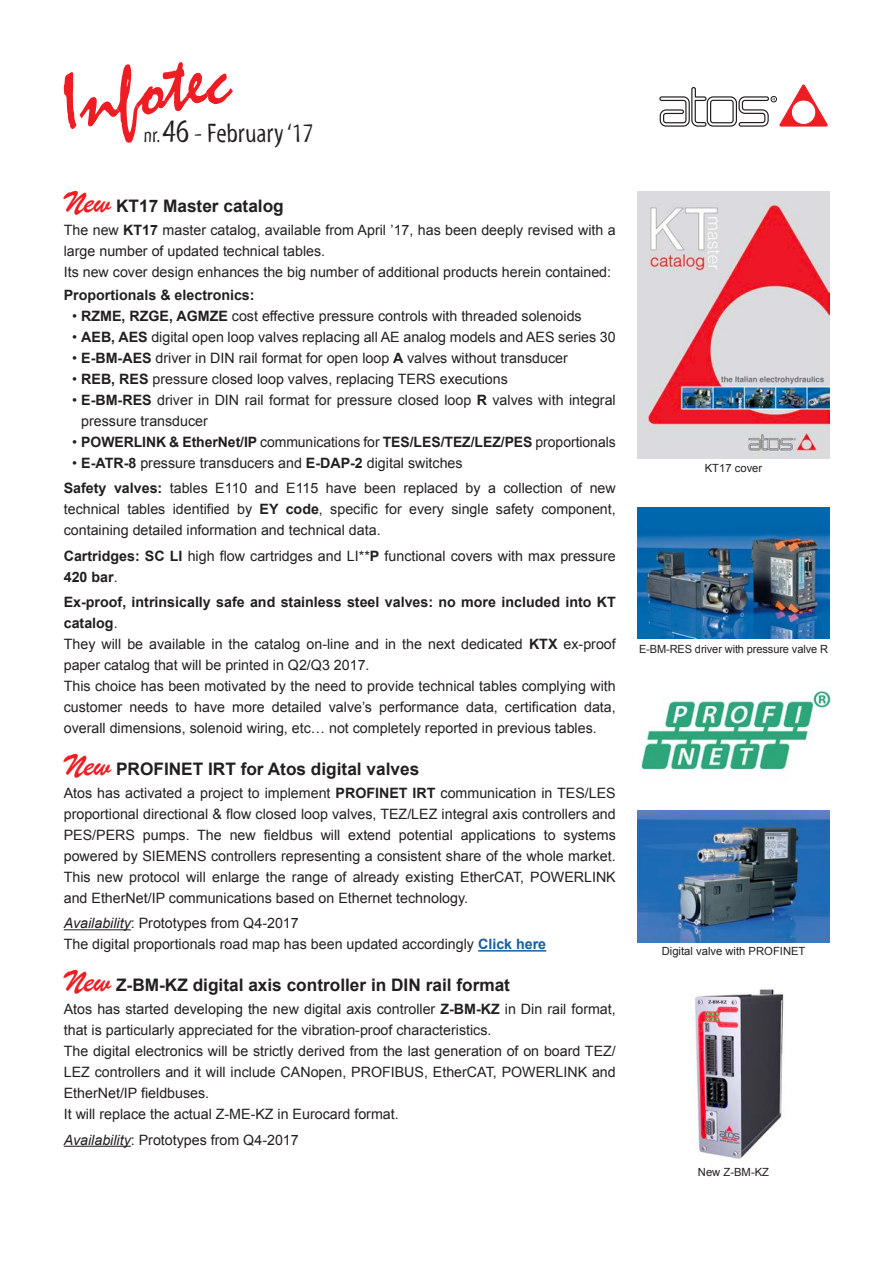
<style>
.page{position:relative;width:893px;height:1263px;background:#fff}
.page>*{position:absolute;margin:0;border:0;box-sizing:border-box;transform-origin:0 0}
.t1{font:27px "Myriad Tilt";color:#231f20}
.t2{font:700 17.25px "Arial";color:#231f20}
.t3{font:14.25px/21px "Arial";color:#231f20}
.t4{font:700 14.25px/21px "Arial";color:#231f20}
.t5{font:11.25px "Arial";color:#231f20}
.s1{font-size:21px}
.s2{font-size:33px}
.s3{font-family:"Brush Script BT";font-weight:400;font-size:30px;color:#ee1d23}
.s4{font-weight:700}
.s5{font-weight:400}
.s6{font-style:italic}
.s7{font-weight:700;color:#175d9e}
</style>
<div class="page">
<svg style="left:659px;top:85px;width:168px;height:42px"></svg>
<hr style="left:64px;top:929px;width:67px;height:1px;background:#231f20">
<hr style="left:478px;top:950px;width:68px;height:1px;background:#175d9e">
<hr style="left:64px;top:1146px;width:67px;height:1px;background:#231f20">
<img style="left:638px;top:507px;width:191px;height:132px">
<img style="left:641px;top:687px;width:190px;height:85px">
<svg style="left:64px;top:62px;width:169px;height:81px"></svg>
<img style="left:638px;top:810px;width:191px;height:132px">
<img style="left:695px;top:989px;width:89px;height:170px">
<img style="left:638px;top:191px;width:191px;height:268px">
<p class="t1" style="left:143px;top:118px;width:172px"><span class="s1">nr.</span> <span class="s2">46</span> - February ‘17</p>
<p class="t2" style="left:64px;top:194px;width:222px"><span class="s3">New</span> KT17 Master catalog</p>
<p class="t3" style="left:64px;top:220px;width:553px">The new <span class="s4">KT17</span> master catalog, available from April ’17, has been deeply revised with a large number of updated technical tables.</p>
<p class="t3" style="left:64px;top:262px;width:549px">Its new cover design enhances the big number of additional products herein contained:</p>
<p class="t4" style="left:64px;top:285px;width:192px">Proportionals &amp; electronics:</p>
<p class="t3" style="left:72px;top:306px;width:511px">• <span class="s4">RZME, RZGE, AGMZE</span> cost effective pressure controls with threaded solenoids</p>
<p class="t3" style="left:72px;top:327px;width:545px">• <span class="s4">AEB, AES</span> digital open loop valves replacing all AE analog models and AES series 30</p>
<p class="t3" style="left:72px;top:348px;width:497px">• <span class="s4">E-BM-AES</span> driver in DIN rail format for open loop <span class="s4">A</span> valves without transducer</p>
<p class="t3" style="left:72px;top:369px;width:437px">• <span class="s4">REB, RES</span> pressure closed loop valves, replacing TERS executions</p>
<p class="t3" style="left:81px;top:390px;width:536px;text-indent:-9px">• <span class="s4">E-BM-RES</span> driver in DIN rail format for pressure closed loop <span class="s4">R</span> valves with integral pressure transducer</p>
<p class="t4" style="left:72px;top:432px;width:545px"><span class="s5">•</span> POWERLINK &amp; EtherNet/IP <span class="s5">communications for</span> TES/LES/TEZ/LEZ/PES <span class="s5">proportionals</span></p>
<p class="t3" style="left:72px;top:453px;width:392px">• <span class="s4">E-ATR-8</span> pressure transducers and <span class="s4">E-DAP-2</span> digital switches</p>
<p class="t3" style="left:64px;top:478px;width:553px;text-align:justify"><span class="s4">Safety valves:</span> tables E110 and E115 have been replaced by a collection of new technical tables identified by <span class="s4">EY code</span>, specific for every single safety component, containing detailed information and technical data.</p>
<p class="t3" style="left:64px;top:545px;width:553px"><span class="s4">Cartridges: SC LI</span> high flow cartridges and LI**<span class="s4">P</span> functional covers with max pressure<br><span class="s4">420 bar</span>.</p>
<p class="t4" style="left:64px;top:592px;width:553px">Ex-proof, intrinsically safe and stainless steel valves: no more included into KT catalog<span class="s5">.</span></p>
<p class="t3" style="left:64px;top:633px;width:553px">They will be available in the catalog on-line and in the next dedicated <span class="s4">KTX</span> ex-proof paper catalog that will be printed in Q2/Q3 2017.</p>
<p class="t3" style="left:64px;top:675px;width:553px;text-align:justify">This choice has been motivated by the need to provide technical tables complying with customer needs to have more detailed valve’s performance data, certification data, overall dimensions, solenoid wiring, etc… not completely reported in previous tables.</p>
<p class="t2" style="left:64px;top:757px;width:357px"><span class="s3">New</span> PROFINET IRT for Atos digital valves</p>
<p class="t3" style="left:64px;top:783px;width:554px;text-align:justify">Atos has activated a project to implement <span class="s4">PROFINET IRT</span> communication in TES/LES proportional directional &amp; flow closed loop valves, TEZ/LEZ integral axis controllers and PES/PERS pumps. The new fieldbus will extend potential applications to systems powered by SIEMENS controllers representing a consistent share of the whole market.<br>This new protocol will enlarge the range of already existing EtherCAT, POWERLINK and EtherNet/IP communications based on Ethernet technology.</p>
<p class="t3" style="left:64px;top:913px;width:236px"><span class="s6">Availability</span>: Prototypes from Q4-2017</p>
<p class="t3" style="left:64px;top:934px;width:484px">The digital proportionals road map has been updated accordingly <span class="s7">Click here</span></p>
<p class="t2" style="left:64px;top:974px;width:448px"><span class="s3">New</span> Z-BM-KZ digital axis controller in DIN rail format</p>
<p class="t3" style="left:64px;top:999px;width:554px">Atos has started developing the new digital axis controller <span class="s4">Z-BM-KZ</span> in Din rail format, that is particularly appreciated for the vibration-proof characteristics.</p>
<p class="t3" style="left:64px;top:1041px;width:554px;text-align:justify">The digital electronics will be strictly derived from the last generation of on board TEZ/ LEZ controllers and it will include CANopen, PROFIBUS, EtherCAT, POWERLINK and EtherNet/IP fieldbuses.</p>
<p class="t3" style="left:64px;top:1104px;width:336px">It will replace the actual Z-ME-KZ in Eurocard format.</p>
<p class="t3" style="left:64px;top:1129px;width:236px"><span class="s6">Availability</span>: Prototypes from Q4-2017</p>
<p class="t5" style="left:705px;top:461px;width:59px">KT17 cover</p>
<p class="t5" style="left:639px;top:641px;width:191px">E-BM-RES driver with pressure valve R</p>
<p class="t5" style="left:662px;top:944px;width:145px">Digital valve with PROFINET</p>
<p class="t5" style="left:698px;top:1164px;width:73px">New Z-BM-KZ</p>
</div>
